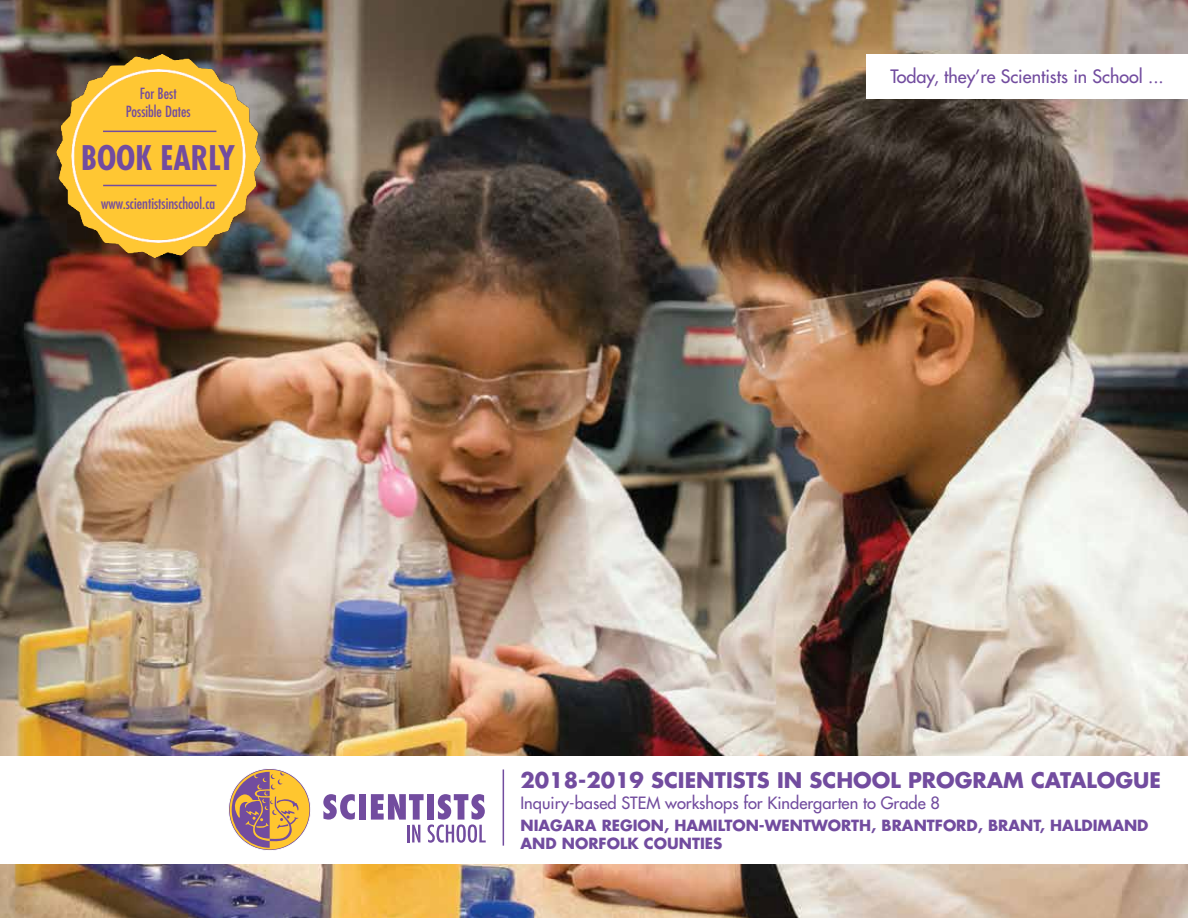
<style>
.page{position:relative;width:1188px;height:918px;background:#fff}
.page>*{position:absolute;margin:0;border:0;box-sizing:border-box;transform-origin:0 0}
.t1{font:700 condensed 33px "Futura";color:#724c9f}
.t2{font:700 21px "Futura";color:#724c9f}
.t3{font:18px "Futura";color:#724c9f}
.t4{font:16.5px "Futura";color:#724c9f}
.t5{font:700 15px/18px "Futura";color:#724c9f}
.t6{font:condensed 15px/18px "Futura";color:#724c9f;text-align:center}
</style>
<div class="page">
<img style="left:0;top:0;width:1188px;height:918px">
<div style="left:0;top:756px;width:1188px;height:108px;background:#fff"></div>
<svg style="left:323px;top:794px;width:32px;height:26px"></svg>
<div style="left:359px;top:794px;width:7px;height:26px;background:#724c9f"></div>
<svg style="left:371px;top:794px;width:115px;height:49px"></svg>
<div style="left:230px;top:770px;width:79px;height:79px;background:#ffc62f;border-radius:50%"></div>
<svg style="left:229px;top:772px;width:72px;height:76px"></svg>
<hr style="left:503px;top:770px;width:1px;height:76px;background:#724c9f">
<div style="left:866px;top:54px;width:322px;height:44px;background:#fff"></div>
<img style="left:54px;top:54px;width:208px;height:204px">
<hr style="left:103px;top:131px;width:113px;height:1px;background:#724c9f">
<hr style="left:103px;top:185px;width:114px;height:1px;background:#724c9f">
<p class="t6" style="left:126px;top:85px;width:66px">For Best<br>Possible Dates</p>
<h1 class="t1" style="left:81px;top:137px;width:155px">BOOK EARLY</h1>
<p class="t6" style="left:101px;top:194px;width:116px">www.scientistsinschool.ca</p>
<p class="t3" style="left:890px;top:65px;width:275px">Today, they’re Scientists in School ...</p>
<h2 class="t2" style="left:520px;top:766px;width:642px">2018-2019 SCIENTISTS IN SCHOOL PROGRAM CATALOGUE</h2>
<p class="t4" style="left:520px;top:792px;width:421px">Inquiry-based STEM workshops for Kindergarten to Grade 8</p>
<p class="t5" style="left:520px;top:816px;width:630px">NIAGARA REGION, HAMILTON-WENTWORTH, BRANTFORD, BRANT, HALDIMAND<br>AND NORFOLK COUNTIES</p>
</div>
